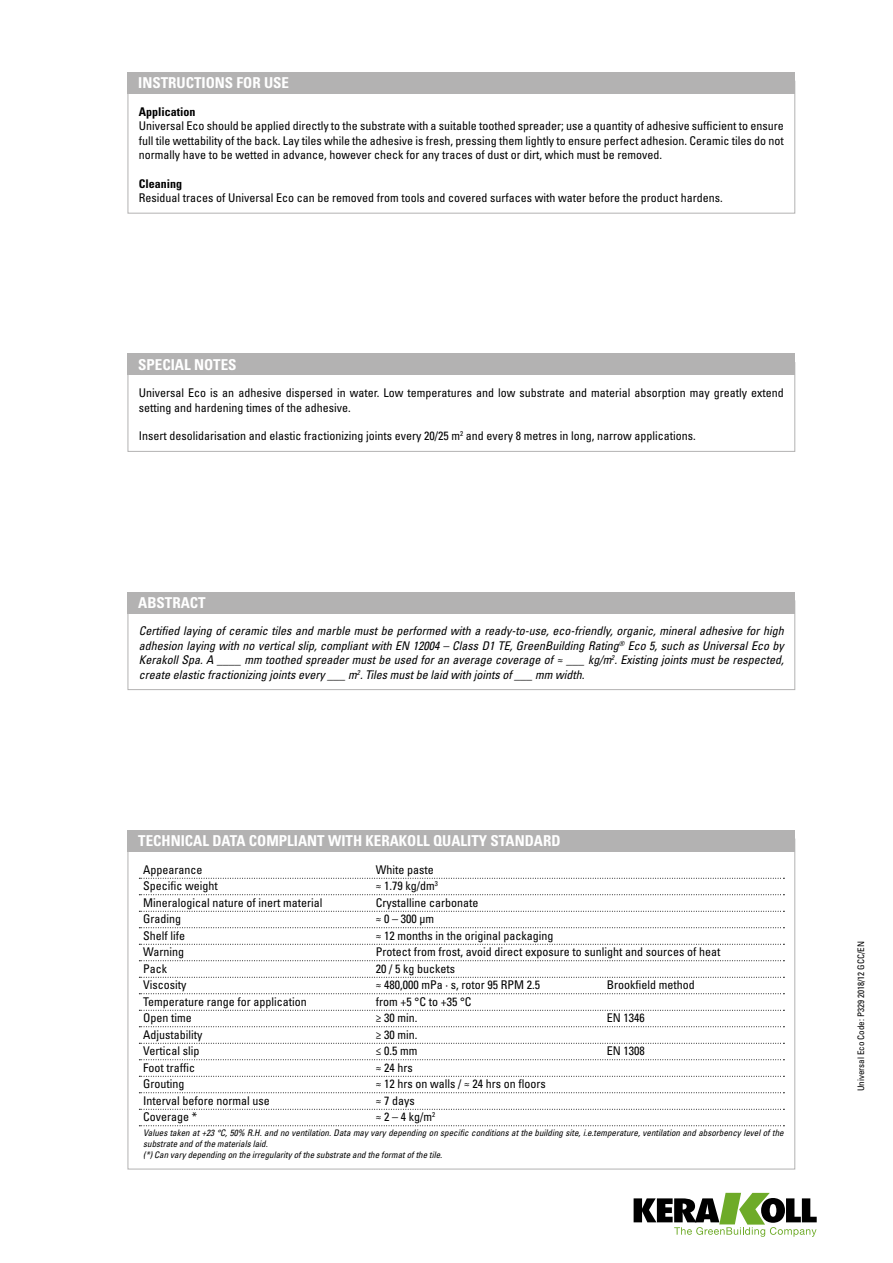
<style>
.page{position:relative;width:893px;height:1263px;background:#fff}
.page>*{position:absolute;margin:0;border:0;box-sizing:border-box;transform-origin:0 0}
.t1{font:700 condensed 15px "Univers LT Std";color:#fff}
.t2{font:condensed 12px/14.4px "Univers LT Std";color:#000;text-align:justify}
.t3{font:italic condensed 12px/14.4px "Univers LT Std";color:#000;text-align:justify}
.t4{font:700 condensed 12px "Univers LT Std";color:#000}
.t5{font:italic condensed 9px/10.8px "Univers LT Std";color:#000}
.t6{font:condensed 9px "Univers LT Std";color:#000}
</style>
<div class="page">
<svg style="left:634px;top:1193px;width:183px;height:44px"></svg>
<div style="left:128px;top:81px;width:667px;height:133px;border:1px solid #b3b2b2"></div>
<div style="left:128px;top:72px;width:667px;height:22px;background:#b3b2b2"></div>
<div style="left:128px;top:362px;width:667px;height:90px;border:1px solid #b3b2b2"></div>
<div style="left:128px;top:354px;width:667px;height:21px;background:#b3b2b2"></div>
<div style="left:128px;top:600px;width:667px;height:90px;border:1px solid #b3b2b2"></div>
<div style="left:128px;top:592px;width:667px;height:21px;background:#b3b2b2"></div>
<svg style="left:139px;top:878px;width:645px;height:1px"></svg>
<svg style="left:139px;top:894px;width:645px;height:1px"></svg>
<svg style="left:139px;top:911px;width:645px;height:1px"></svg>
<svg style="left:139px;top:927px;width:645px;height:1px"></svg>
<svg style="left:139px;top:944px;width:645px;height:1px"></svg>
<svg style="left:139px;top:960px;width:645px;height:1px"></svg>
<svg style="left:139px;top:977px;width:645px;height:1px"></svg>
<svg style="left:139px;top:993px;width:645px;height:1px"></svg>
<svg style="left:139px;top:1010px;width:645px;height:1px"></svg>
<svg style="left:139px;top:1026px;width:645px;height:1px"></svg>
<svg style="left:139px;top:1043px;width:645px;height:1px"></svg>
<svg style="left:139px;top:1059px;width:645px;height:1px"></svg>
<svg style="left:139px;top:1076px;width:645px;height:1px"></svg>
<svg style="left:139px;top:1092px;width:645px;height:1px"></svg>
<svg style="left:139px;top:1109px;width:645px;height:1px"></svg>
<svg style="left:139px;top:1125px;width:645px;height:1px"></svg>
<div style="left:128px;top:830px;width:667px;height:21px;background:#b3b2b2"></div>
<p class="t1" style="left:138px;top:74px;width:152px">INSTRUCTIONS FOR USE</p>
<p class="t4" style="left:139px;top:104px;width:58px">Application</p>
<p class="t2" style="left:139px;top:119px;width:646px">Universal Eco should be applied directly to the substrate with a suitable toothed spreader; use a quantity of adhesive sufficient to ensure full tile wettability of the back. Lay tiles while the adhesive is fresh, pressing them lightly to ensure perfect adhesion. Ceramic tiles do not normally have to be wetted in advance, however check for any traces of dust or dirt, which must be removed.</p>
<p class="t4" style="left:139px;top:176px;width:45px">Cleaning</p>
<p class="t2" style="left:139px;top:191px;width:585px">Residual traces of Universal Eco can be removed from tools and covered surfaces with water before the product hardens.</p>
<p class="t1" style="left:138px;top:355px;width:100px">SPECIAL NOTES</p>
<p class="t2" style="left:139px;top:385px;width:646px">Universal Eco is an adhesive dispersed in water. Low temperatures and low substrate and material absorption may greatly extend setting and hardening times of the adhesive.</p>
<p class="t2" style="left:139px;top:429px;width:558px">Insert desolidarisation and elastic fractionizing joints every 20/25 m<sup>2</sup> and every 8 metres in long, narrow applications.</p>
<p class="t1" style="left:138px;top:593px;width:69px">ABSTRACT</p>
<p class="t3" style="left:139px;top:624px;width:646px">Certified laying of ceramic tiles and marble must be performed with a ready-to-use, eco-friendly, organic, mineral adhesive for high adhesion laying with no vertical slip, compliant with EN 12004 – Class D1 TE, GreenBuilding Rating<sup>®</sup> Eco 5, such as Universal Eco by Kerakoll Spa. A ____ mm toothed spreader must be used for an average coverage of ≈ ___ kg/m<sup>2</sup>. Existing joints must be respected, create elastic fractionizing joints every ___ m<sup>2</sup>. Tiles must be laid with joints of ___ mm width.</p>
<p class="t1" style="left:138px;top:832px;width:424px">TECHNICAL DATA COMPLIANT WITH KERAKOLL QUALITY STANDARD</p>
<p class="t2" style="left:143px;top:862px;width:61px">Appearance</p>
<p class="t2" style="left:376px;top:862px;width:59px">White paste</p>
<p class="t2" style="left:143px;top:878px;width:76px">Specific weight</p>
<p class="t2" style="left:376px;top:878px;width:63px">≈ 1.79 kg/dm<sup>3</sup></p>
<p class="t2" style="left:143px;top:895px;width:181px">Mineralogical nature of inert material</p>
<p class="t2" style="left:376px;top:895px;width:104px">Crystalline carbonate</p>
<p class="t2" style="left:143px;top:911px;width:39px">Grading</p>
<p class="t2" style="left:376px;top:911px;width:60px">≈ 0 – 300 µm</p>
<p class="t2" style="left:143px;top:928px;width:43px">Shelf life</p>
<p class="t2" style="left:376px;top:928px;width:179px">≈ 12 months in the original packaging</p>
<p class="t2" style="left:143px;top:944px;width:42px">Warning</p>
<p class="t2" style="left:376px;top:944px;width:346px">Protect from frost, avoid direct exposure to sunlight and sources of heat</p>
<p class="t2" style="left:143px;top:961px;width:25px">Pack</p>
<p class="t2" style="left:376px;top:961px;width:81px">20 / 5 kg buckets</p>
<p class="t2" style="left:143px;top:977px;width:45px">Viscosity</p>
<p class="t2" style="left:376px;top:977px;width:166px">≈ 480,000 mPa · s, rotor 95 RPM 2.5</p>
<p class="t2" style="left:607px;top:977px;width:89px">Brookfield method</p>
<p class="t2" style="left:143px;top:994px;width:165px">Temperature range for application</p>
<p class="t2" style="left:376px;top:994px;width:97px">from +5 °C to +35 °C</p>
<p class="t2" style="left:143px;top:1010px;width:50px">Open time</p>
<p class="t2" style="left:376px;top:1010px;width:43px">≥ 30 min.</p>
<p class="t2" style="left:607px;top:1010px;width:39px">EN 1346</p>
<p class="t2" style="left:143px;top:1027px;width:61px">Adjustability</p>
<p class="t2" style="left:376px;top:1027px;width:43px">≥ 30 min.</p>
<p class="t2" style="left:143px;top:1043px;width:58px">Vertical slip</p>
<p class="t2" style="left:376px;top:1043px;width:43px">≤ 0.5 mm</p>
<p class="t2" style="left:607px;top:1043px;width:39px">EN 1308</p>
<p class="t2" style="left:143px;top:1060px;width:53px">Foot traffic</p>
<p class="t2" style="left:376px;top:1060px;width:38px">≈ 24 hrs</p>
<p class="t2" style="left:143px;top:1076px;width:43px">Grouting</p>
<p class="t2" style="left:376px;top:1076px;width:171px">≈ 12 hrs on walls / ≈ 24 hrs on floors</p>
<p class="t2" style="left:143px;top:1093px;width:128px">Interval before normal use</p>
<p class="t2" style="left:376px;top:1093px;width:40px">≈ 7 days</p>
<p class="t2" style="left:143px;top:1109px;width:55px">Coverage *</p>
<p class="t2" style="left:376px;top:1109px;width:61px">≈ 2 – 4 kg/m<sup>2</sup></p>
<p class="t5" style="left:143px;top:1128px;width:642px">Values taken at +23 °C, 50% R.H. and no ventilation. Data may vary depending on specific conditions at the building site, i.e.temperature, ventilation and absorbency level of the substrate and of the materials laid.<br>(*) Can vary depending on the irregularity of the substrate and the format of the tile.</p>
<p class="t6" style="left:855px;top:1091px;width:151px;rotate:-90deg">Universal Eco Code: P329 2018/12 GCC/EN</p>
</div>
